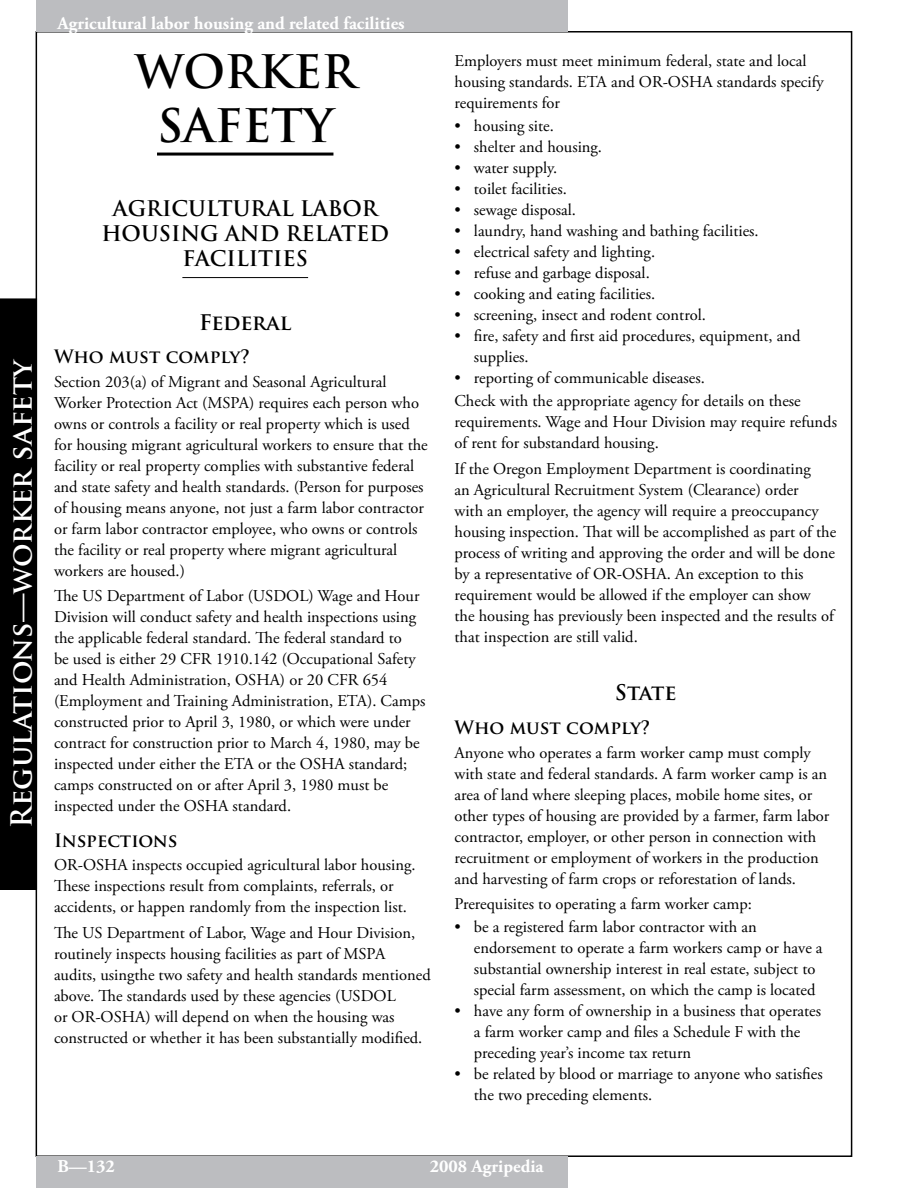
<style>
.page{position:relative;width:918px;height:1188px;background:#fff}
.page>*{position:absolute;margin:0;border:0;box-sizing:border-box;transform-origin:0 0}
.t1{font:700 45px/54px "Trajan Pro";color:#000;text-align:center}
.t2{font:700 28.5px "Trajan Pro";letter-spacing:-.03em;color:#fff}
.t3{font:700 21px "Trajan Pro";color:#000}
.t4{font:700 18px "Adobe Garamond Pro";color:#fff}
.t5{font:700 18px "Trajan Pro";letter-spacing:-.005em;color:#000}
.t6{font:16.5px/21px "Adobe Garamond Pro";color:#000}
</style>
<div class="page">
<div style="left:36px;top:0;width:531px;height:32px;background:#bcbdc0"></div>
<div style="left:36px;top:1157px;width:531px;height:31px;background:#bcbdc0"></div>
<div style="left:0;top:299px;width:37px;height:590px;background:#000"></div>
<hr style="left:157px;top:153px;width:176px;height:3px;background:#000">
<hr style="left:182px;top:277px;width:126px;height:1px;background:#000">
<p class="t4" style="left:57px;top:13px;width:349px">Agricultural labor housing and related facilities</p>
<h1 class="t1" style="left:135px;top:45px;width:223px">WO RKER<br>SAF ETY</h1>
<h2 class="t2" style="left:4px;top:828px;width:471px;rotate:-90deg">REGULATIONS—WORKER SAFETY</h2>
<p class="t3" style="left:113px;top:195px;width:218px">AGRICULTURAL LABO</p>
<p class="t3" style="left:362px;top:195px;width:17px">R</p>
<p class="t3" style="left:101px;top:221px;width:289px">HOUSING AND RELATED</p>
<p class="t3" style="left:182px;top:246px;width:127px">FACILITIES</p>
<p class="t3" style="left:199px;top:309px;width:94px">FEDERAL</p>
<p class="t5" style="left:54px;top:346px;width:198px">WHO MUST COMPLY?</p>
<p class="t6" style="left:54px;top:372px;width:375px">Section 203(a) of Migrant and Seasonal Agricultural Worker Protection Act (MSPA) requires each person who owns or controls a facility or real property which is used for housing migrant agricultural workers to ensure that the facility or real property complies with substantive federal and state safety and health standards. (Person for purposes of housing means anyone, not just a farm labor contractor or farm labor contractor employee, who owns or controls the facility or real property where migrant agricultural workers are housed.)</p>
<p class="t6" style="left:54px;top:586px;width:373px">The US Department of Labor (USDOL) Wage and Hour Division will conduct safety and health inspections using the applicable federal standard. The federal standard to<br>be used is either 29 CFR 1910.142 (Occupational Safety and Health Administration, OSHA) or 20 CFR 654 (Employment and Training Administration, ETA). Camps constructed prior to April 3, 1980, or which were under contract for construction prior to March 4, 1980, may be inspected under either the ETA or the OSHA standard; camps constructed on or after April 3, 1980 must be inspected under the OSHA standard.</p>
<p class="t5" style="left:54px;top:829px;width:125px">INSPECTIONS</p>
<p class="t6" style="left:54px;top:855px;width:363px">OR-OSHA inspects occupied agricultural labor housing.<br>These inspections result from complaints, referrals, or accidents, or happen randomly from the inspection list.</p>
<p class="t6" style="left:54px;top:923px;width:378px">The US Department of Labor, Wage and Hour Division, routinely inspects housing facilities as part of MSPA audits, usingthe two safety and health standards mentioned above. The standards used by these agencies (USDOL<br>or OR‑OSHA) will depend on when the housing was constructed or whether it has been substantially modified.</p>
<p class="t6" style="left:455px;top:51px;width:371px">Employers must meet minimum federal, state and local housing standards. ETA and OR-OSHA standards specify requirements for</p>
<p class="t6" style="left:455px;top:116px;width:101px">• housing site.</p>
<p class="t6" style="left:455px;top:137px;width:149px">• shelter and housing.</p>
<p class="t6" style="left:455px;top:158px;width:104px">• water supply.</p>
<p class="t6" style="left:455px;top:179px;width:114px">• toilet facilities.</p>
<p class="t6" style="left:455px;top:200px;width:123px">• sewage disposal.</p>
<p class="t6" style="left:455px;top:221px;width:306px">• laundry, hand washing and bathing facilities.</p>
<p class="t6" style="left:455px;top:242px;width:202px">• electrical safety and lighting.</p>
<p class="t6" style="left:455px;top:263px;width:197px">• refuse and garbage disposal.</p>
<p class="t6" style="left:455px;top:284px;width:202px">• cooking and eating facilities.</p>
<p class="t6" style="left:455px;top:305px;width:253px">• screening, insect and rodent control.</p>
<p class="t6" style="left:474px;top:326px;width:328px;text-indent:-19px">• fire, safety and first aid procedures, equipment, and supplies.</p>
<p class="t6" style="left:455px;top:367px;width:348px;line-height:23.2px">• reporting of communicable diseases.<br>Check with the appropriate agency for details on these</p>
<p class="t6" style="left:455px;top:412px;width:384px">requirements. Wage and Hour Division may require refunds of rent for substandard housing.</p>
<p class="t6" style="left:455px;top:459px;width:383px">If the Oregon Employment Department is coordinating<br>an Agricultural Recruitment System (Clearance) order<br>with an employer, the agency will require a preoccupancy housing inspection. That will be accomplished as part of the process of writing and approving the order and will be done by a representative of OR-OSHA. An exception to this requirement would be allowed if the employer can show<br>the housing has previously been inspected and the results of that inspection are still valid.</p>
<p class="t3" style="left:615px;top:680px;width:63px">S TATE</p>
<p class="t5" style="left:454px;top:717px;width:198px">WHO MUST COMPLY?</p>
<p class="t6" style="left:454px;top:742px;width:376px">Anyone who operates a farm worker camp must comply with state and federal standards. A farm worker camp is an area of land where sleeping places, mobile home sites, or other types of housing are provided by a farmer, farm labor contractor, employer, or other person in connection with recruitment or employment of workers in the production and harvesting of farm crops or reforestation of lands.</p>
<p class="t6" style="left:454px;top:894px;width:299px">Prerequisites to operating a farm worker camp:</p>
<p class="t6" style="left:474px;top:917px;width:350px;text-indent:-19px">• be a registered farm labor contractor with an endorsement to operate a farm workers camp or have a substantial ownership interest in real estate, subject to special farm assessment, on which the camp is located</p>
<p class="t6" style="left:474px;top:1001px;width:349px;text-indent:-19px">• have any form of ownership in a business that operates a farm worker camp and files a Schedule F with the preceding year’s income tax return</p>
<p class="t6" style="left:474px;top:1064px;width:350px;text-indent:-19px">• be related by blood or marriage to anyone who satisfies the two preceding elements.</p>
<p class="t4" style="left:57px;top:1156px;width:59px">B—132</p>
<p class="t4" style="left:430px;top:1156px;width:115px">2008 Agripedia</p>
</div>
